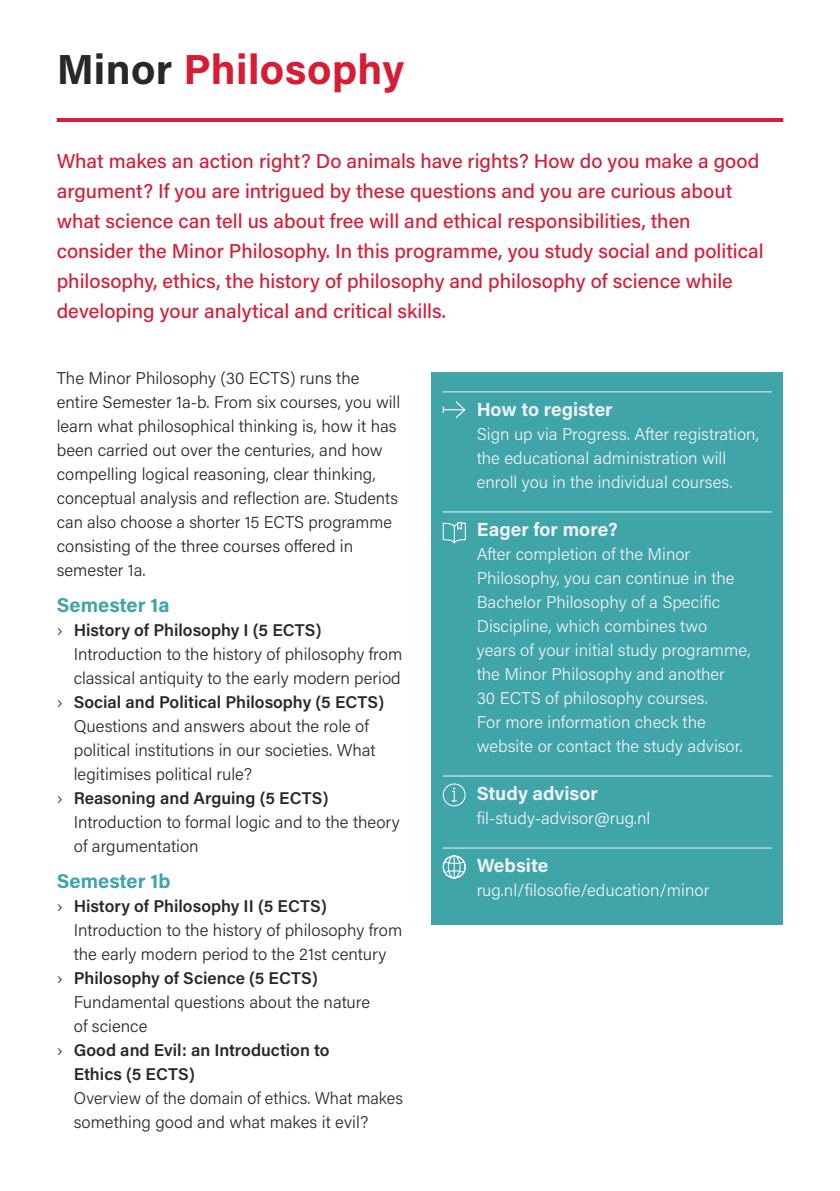
<style>
.page{position:relative;width:840px;height:1191px;background:#fff}
.page>*{position:absolute;margin:0;border:0;box-sizing:border-box;transform-origin:0 0}
.t1{font:700 42px "Acumin Pro";letter-spacing:.01em;color:#d71c35}
.t2{font:500 20px/30px "Acumin Pro";color:#d71c35}
.t3{font:700 20px "Acumin Pro";color:#3fa5a8}
.t4{font:700 19px "Acumin Pro";color:#eff1f5}
.t5{font:300 17px/24px "Acumin Pro";color:#282828}
.t6{font:300 17px/24px "Acumin Pro";color:#eff1f5}
.t7{font:600 17px "Acumin Pro";color:#282828}
.s1{color:#282828}
.s2{font-weight:300}
</style>
<div class="page">
<hr style="left:57px;top:118px;width:725px;height:4px;background:#d71c35">
<div style="left:431px;top:372px;width:351px;height:552px;background:#3fa5a8"></div>
<hr style="left:442px;top:391px;width:329px;height:1px;background:#eff1f5">
<hr style="left:442px;top:511px;width:329px;height:1px;background:#eff1f5">
<hr style="left:442px;top:775px;width:329px;height:1px;background:#eff1f5">
<hr style="left:442px;top:847px;width:329px;height:1px;background:#eff1f5">
<svg style="left:442px;top:401px;width:24px;height:18px"></svg>
<svg style="left:442px;top:521px;width:24px;height:23px"></svg>
<svg style="left:442px;top:783px;width:24px;height:24px"></svg>
<svg style="left:442px;top:855px;width:24px;height:24px"></svg>
<h1 class="t1" style="left:57px;top:40px;width:349px"><span class="s1">Minor</span> Philosophy</h1>
<p class="t2" style="left:57px;top:145px;width:708px">What makes an action right? Do animals have rights? How do you make a good argument? If you are intrigued by these questions and you are curious about what science can tell us about free will and ethical responsibilities, then consider the Minor Philosophy. In this programme, you study social and political philosophy, ethics, the history of philosophy and philosophy of science while developing your analytical and critical skills.</p>
<p class="t5" style="left:57px;top:365px;width:345px">The Minor Philosophy (30 ECTS) runs the entire Semester 1a-b. From six courses, you will learn what philosophical thinking is, how it has been carried out over the centuries, and how compelling logical reasoning, clear thinking, conceptual analysis and reflection are. Students can also choose a shorter 15 ECTS programme consisting of the three courses offered in semester 1a.</p>
<p class="t3" style="left:57px;top:591px;width:114px">Semester 1a</p>
<p class="t7" style="left:57px;top:618px;width:266px"><span class="s2">›</span> History of Philosophy I (5 ECTS)</p>
<p class="t5" style="left:74px;top:641px;width:330px">Introduction to the history of philosophy from</p>
<p class="t5" style="left:74px;top:665px;width:328px">classical antiquity to the early modern period</p>
<p class="t7" style="left:57px;top:690px;width:329px"><span class="s2">›</span> Social and Political Philosophy (5 ECTS)</p>
<p class="t5" style="left:74px;top:713px;width:296px">Questions and answers about the role of</p>
<p class="t5" style="left:74px;top:737px;width:303px">political institutions in our societies. What</p>
<p class="t5" style="left:74px;top:761px;width:180px">legitimises political rule?</p>
<p class="t7" style="left:57px;top:786px;width:273px"><span class="s2">›</span> Reasoning and Arguing (5 ECTS)</p>
<p class="t5" style="left:74px;top:809px;width:327px">Introduction to formal logic and to the theory</p>
<p class="t5" style="left:74px;top:833px;width:126px">of argumentation</p>
<p class="t3" style="left:57px;top:867px;width:115px">Semester 1b</p>
<p class="t7" style="left:57px;top:894px;width:271px"><span class="s2">›</span> History of Philosophy II (5 ECTS)</p>
<p class="t5" style="left:74px;top:917px;width:330px">Introduction to the history of philosophy from</p>
<p class="t5" style="left:74px;top:941px;width:314px">the early modern period to the 21st century</p>
<p class="t7" style="left:57px;top:966px;width:262px"><span class="s2">›</span> Philosophy of Science (5 ECTS)</p>
<p class="t5" style="left:74px;top:989px;width:298px">Fundamental questions about the nature</p>
<p class="t5" style="left:74px;top:1013px;width:75px">of science</p>
<p class="t7" style="left:57px;top:1038px;width:274px"><span class="s2">›</span> Good and Evil: an Introduction to</p>
<p class="t7" style="left:74px;top:1062px;width:122px">Ethics (5 ECTS)</p>
<p class="t5" style="left:74px;top:1085px;width:330px">Overview of the domain of ethics. What makes something good and what makes it evil?</p>
<p class="t4" style="left:476px;top:396px;width:137px">How to register</p>
<p class="t6" style="left:476px;top:422px;width:283px">Sign up via Progress. After registration, the educational administration will enroll you in the individual courses.</p>
<p class="t4" style="left:476px;top:516px;width:142px">Eager for more?</p>
<p class="t6" style="left:476px;top:542px;width:275px">After completion of the Minor Philosophy, you can continue in the Bachelor Philosophy of a Specific Discipline, which combines two<br>years of your initial study programme, the Minor Philosophy and another<br>30 ECTS of philosophy courses.<br>For more information check the website or contact the study advisor.</p>
<p class="t4" style="left:476px;top:780px;width:123px">Study advisor</p>
<p class="t6" style="left:476px;top:806px;width:175px">fil-study-advisor@rug.nl</p>
<p class="t4" style="left:476px;top:852px;width:73px">Website</p>
<p class="t6" style="left:476px;top:878px;width:234px">rug.nl/filosofie/education/minor</p>
</div>
